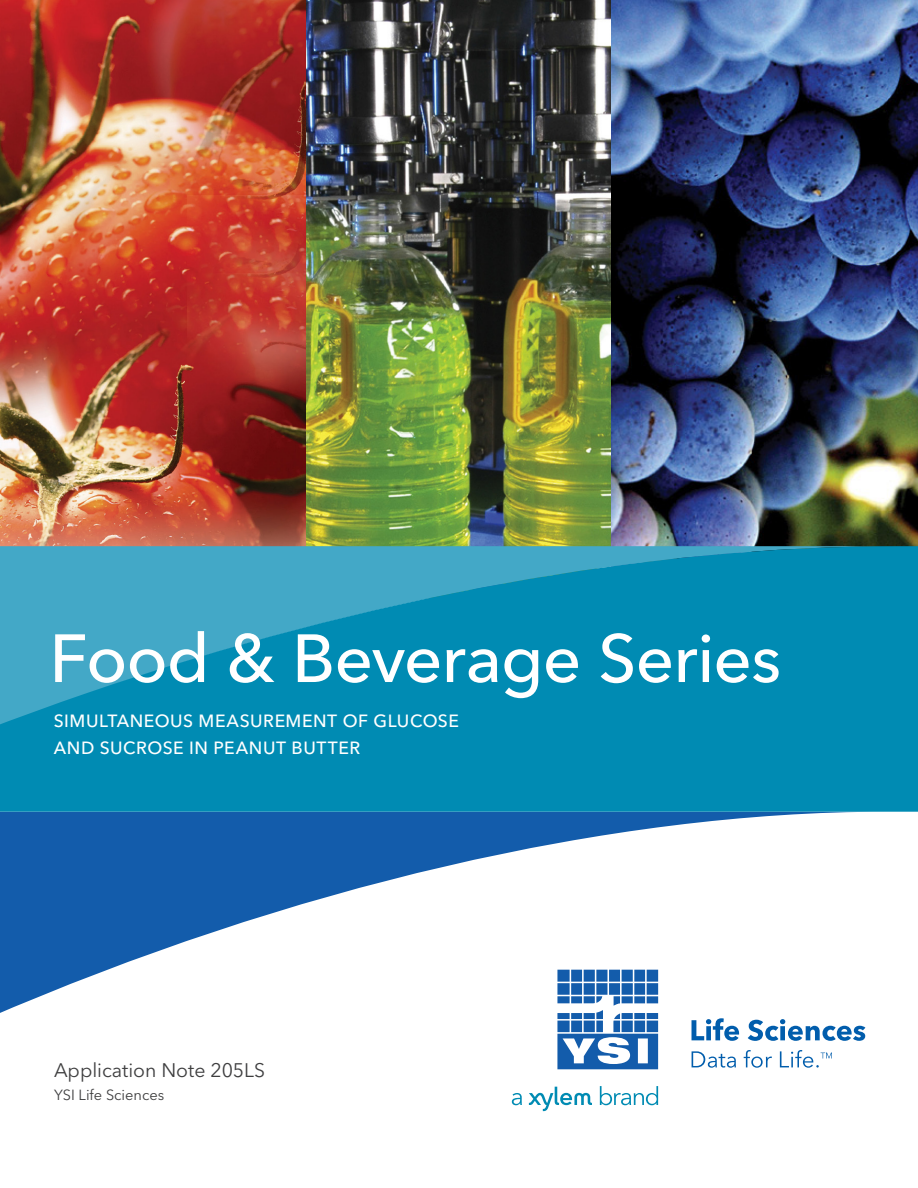
<style>
.page{position:relative;width:918px;height:1188px;background:#fff}
.page>*{position:absolute;margin:0;border:0;box-sizing:border-box;transform-origin:0 0}
.Cover_Headline{font:500 67.35px "Avenir Next LT Pro";letter-spacing:-.015em;color:#fff}
.t1{font:19.5px "Avenir Next LT Pro";color:#3e3e3f}
.Cover_Subhead{font:500 17.55px "Avenir Next LT Pro";letter-spacing:.03em;color:#fff}
.t2{font:14.7px "Avenir Next LT Pro";color:#3e3e3f}
</style>
<div class="page">
<svg style="left:692px;top:1019px;width:47px;height:22px"></svg>
<svg style="left:748px;top:1019px;width:117px;height:22px"></svg>
<svg style="left:692px;top:1051px;width:44px;height:17px"></svg>
<svg style="left:744px;top:1050px;width:28px;height:18px"></svg>
<svg style="left:780px;top:1050px;width:52px;height:18px"></svg>
<svg style="left:557px;top:1019px;width:101px;height:50px"></svg>
<svg style="left:512px;top:1093px;width:10px;height:12px"></svg>
<svg style="left:600px;top:1086px;width:58px;height:19px"></svg>
<svg style="left:529px;top:1087px;width:63px;height:24px"></svg>
<img style="left:611px;top:0;width:307px;height:546px">
<img style="left:306px;top:0;width:305px;height:546px">
<img style="left:0;top:0;width:306px;height:546px">
<svg style="left:0;top:812px;width:855px;height:207px"></svg>
<svg style="left:0;top:546px;width:918px;height:266px;background:#0f91b7"></svg>
<p class="Cover_Headline" style="left:49px;top:618px;width:733px">Food &amp; Beverage Series</p>
<p class="Cover_Subhead" style="left:54px;top:711px;width:407px">SIMULTANEOUS MEASUREMENT OF GLUCOSE</p>
<p class="Cover_Subhead" style="left:54px;top:737px;width:308px">AND SUCROSE IN PEANUT BUTTER</p>
<p class="t1" style="left:54px;top:1058px;width:213px">Application Note 205LS</p>
<p class="t2" style="left:54px;top:1086px;width:112px">YSI Life Sciences</p>
</div>
